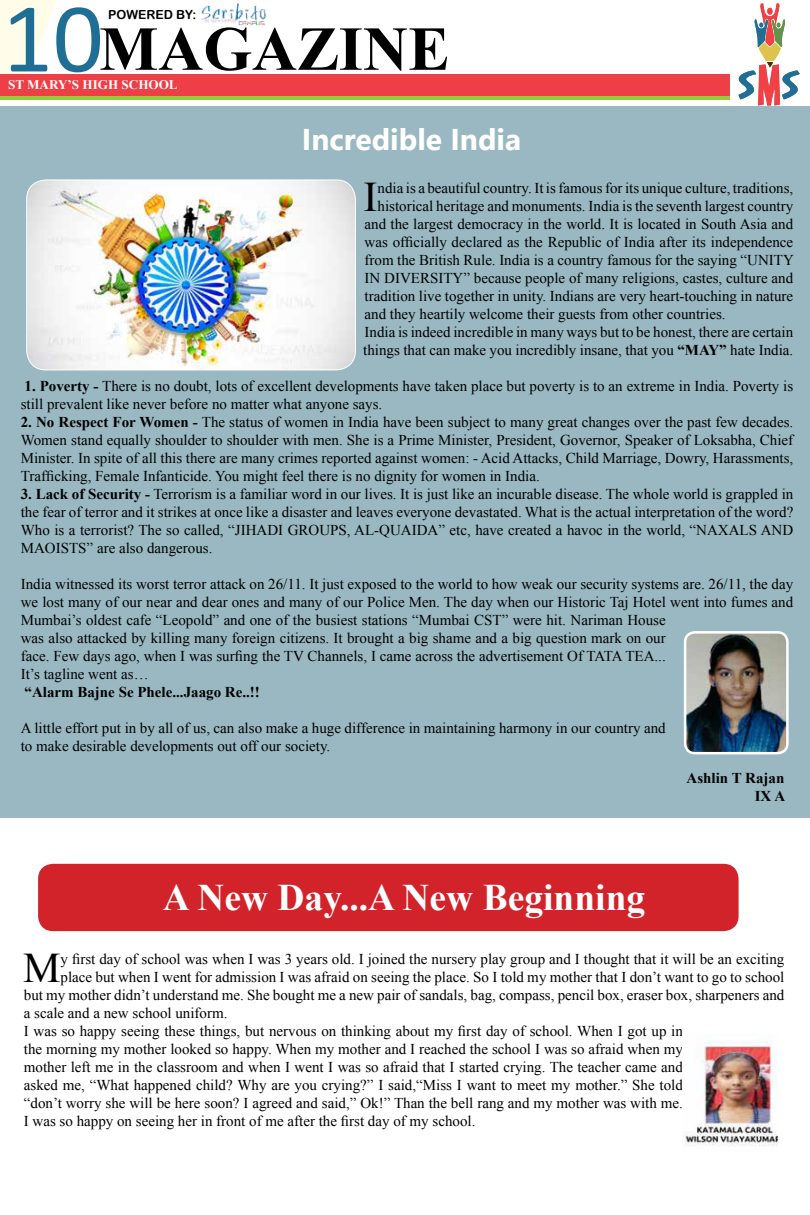
<style>
.page{position:relative;width:810px;height:1215px;background:#fff}
.page>*{position:absolute;margin:0;border:0;box-sizing:border-box;transform-origin:0 0}
.t1{font:100px "Calibri";color:#1f6e95}
.t2{font:700 62.5px "Times New Roman";color:#000}
.t3{font:42.12px "Times New Roman";color:#000}
.t4{font:700 37.5px "Times New Roman";color:#fff}
.t5{font:700 30px "Nirmala UI";color:#fff}
.t6{font:15px/18px "Times New Roman";color:#000}
.t7{font:700 15px/18px "Times New Roman";color:#000;text-align:right}
.t8{font:700 13.12px "Times New Roman";color:#fff}
.t9{font:12.5px "Arial Rounded MT Bold";color:#000}
.s1{font-weight:700}
</style>
<div class="page">
<img style="left:201px;top:4px;width:65px;height:22px">
<svg style="left:0;top:0;width:56px;height:74px"></svg>
<svg style="left:0;top:95px;width:729px;height:5px;background:#a8ad3e"></svg>
<div style="left:0;top:74px;width:729px;height:21px;background:#ef3f46"></div>
<svg style="left:738px;top:3px;width:62px;height:103px"></svg>
<div style="left:38px;top:864px;width:701px;height:67px;background:#d2232a;border-radius:15px"></div>
<div style="left:0;top:106px;width:810px;height:712px;background:#99b8c2"></div>
<img style="left:27px;top:180px;width:328px;height:190px">
<div style="left:26px;top:180px;width:330px;height:190px;border:1px solid #fff;border-radius:19px"></div>
<img style="left:685px;top:634px;width:101px;height:119px">
<div style="left:684px;top:631px;width:105px;height:123px;border:2px solid #fff;border-radius:10px"></div>
<img style="left:684px;top:1037px;width:93px;height:109px">
<h1 class="t1" style="left:2px;top:-25px;width:103px">10</h1>
<p class="t8" style="left:83px;top:76px;width:58px">SCHOOL</p>
<p class="t9" style="left:108px;top:7px;width:90px">POWERED BY:</p>
<h2 class="t2" style="left:99px;top:6px;width:352px">MAGAZINE</h2>
<p class="t8" style="left:8px;top:76px;width:171px">ST MARY’S HIGH SCHOOL</p>
<h3 class="t5" style="left:302px;top:115px;width:221px">Incredible India</h3>
<h3 class="t3" style="left:364px;top:167px;width:16px">I</h3>
<p class="t6" style="left:378px;top:179px;width:417px">ndia is a beautiful country. It is famous for its unique culture, traditions,</p>
<p class="t6" style="left:378px;top:197px;width:417px">historical heritage and monuments. India is the seventh largest country</p>
<p class="t6" style="left:365px;top:215px;width:430px">and the largest democracy in the world. It is located in South Asia and</p>
<p class="t6" style="left:365px;top:233px;width:430px">was officially declared as the Republic of India after its independence</p>
<p class="t6" style="left:365px;top:251px;width:431px">from the British Rule. India is a country famous for the saying “UNITY</p>
<p class="t6" style="left:365px;top:269px;width:430px">IN DIVERSITY” because people of many religions, castes, culture and</p>
<p class="t6" style="left:365px;top:287px;width:430px">tradition live together in unity. Indians are very heart-touching in nature</p>
<p class="t6" style="left:365px;top:305px;width:363px">and they heartily welcome their guests from other countries.</p>
<p class="t6" style="left:365px;top:323px;width:430px">India is indeed incredible in many ways but to be honest, there are certain</p>
<p class="t6" style="left:363px;top:341px;width:432px">things that can make you incredibly insane, that you <span class="s1">“MAY”</span> hate India.</p>
<p class="t6" style="left:21px;top:377px;width:774px"><span class="s1">1. Poverty -</span> There is no doubt, lots of excellent developments have taken place but poverty is to an extreme in India. Poverty is still prevalent like never before no matter what anyone says.</p>
<p class="t6" style="left:21px;top:413px;width:774px;text-align:justify"><span class="s1">2. No Respect For Women -</span> The status of women in India have been subject to many great changes over the past few decades.<br>Women stand equally shoulder to shoulder with men. She is a Prime Minister, President, Governor, Speaker of Loksabha, Chief Minister. In spite of all this there are many crimes reported against women: - Acid Attacks, Child Marriage, Dowry, Harassments, Trafficking, Female Infanticide. You might feel there is no dignity for women in India.</p>
<p class="t6" style="left:21px;top:485px;width:774px;text-align:justify"><span class="s1">3. Lack of Security -</span> Terrorism is a familiar word in our lives. It is just like an incurable disease. The whole world is grappled in the fear of terror and it strikes at once like a disaster and leaves everyone devastated. What is the actual interpretation of the word?<br>Who is a terrorist? The so called, “JIHADI GROUPS, AL-QUAIDA” etc, have created a havoc in the world, “NAXALS AND MAOISTS” are also dangerous.</p>
<p class="t6" style="left:21px;top:575px;width:774px">India witnessed its worst terror attack on 26/11. It just exposed to the world to how weak our security systems are. 26/11, the day we lost many of our near and dear ones and many of our Police Men. The day when our Historic Taj Hotel went into fumes and Mumbai’s oldest cafe “Leopold” and one of the busiest stations “Mumbai CST” were hit. Nariman House<br>was also attacked by killing many foreign citizens. It brought a big shame and a big question mark on our<br>face. Few days ago, when I was surfing the TV Channels, I came across the advertisement Of TATA TEA...<br>It’s tagline went as…</p>
<p class="t7" style="left:25px;top:683px;width:237px">“Alarm Bajne Se Phele...Jaago Re..!!</p>
<p class="t6" style="left:21px;top:719px;width:646px">A little effort put in by all of us, can also make a huge difference in maintaining harmony in our country and to make desirable developments out off our society.</p>
<p class="t7" style="left:687px;top:768px;width:100px">Ashlin T Rajan<br>IX A</p>
<h3 class="t4" style="left:163px;top:871px;width:484px">A New Day...A New Beginning</h3>
<h3 class="t3" style="left:23px;top:938px;width:39px">M</h3>
<p class="t6" style="left:61px;top:949px;width:725px">y first day of school was when I was 3 years old. I joined the nursery play group and I thought that it will be an exciting</p>
<p class="t6" style="left:61px;top:967px;width:725px">place but when I went for admission I was afraid on seeing the place. So I told my mother that I don’t want to go to school</p>
<p class="t6" style="left:24px;top:985px;width:762px">but my mother didn’t understand me. She bought me a new pair of sandals, bag, compass, pencil box, eraser box, sharpeners and</p>
<p class="t6" style="left:24px;top:1003px;width:205px">a scale and a new school uniform.</p>
<p class="t6" style="left:24px;top:1021px;width:661px">I was so happy seeing these things, but nervous on thinking about my first day of school. When I got up in</p>
<p class="t6" style="left:24px;top:1039px;width:661px">the morning my mother looked so happy. When my mother and I reached the school I was so afraid when my</p>
<p class="t6" style="left:24px;top:1057px;width:661px">mother left me in the classroom and when I went I was so afraid that I started crying. The teacher came and</p>
<p class="t6" style="left:24px;top:1075px;width:661px">asked me, “What happened child? Why are you crying?” I said,“Miss I want to meet my mother.” She told</p>
<p class="t6" style="left:24px;top:1093px;width:661px">“don’t worry she will be here soon? I agreed and said,” Ok!” Than the bell rang and my mother was with me.</p>
<p class="t6" style="left:24px;top:1111px;width:453px">I was so happy on seeing her in front of me after the first day of my school.</p>
</div>
